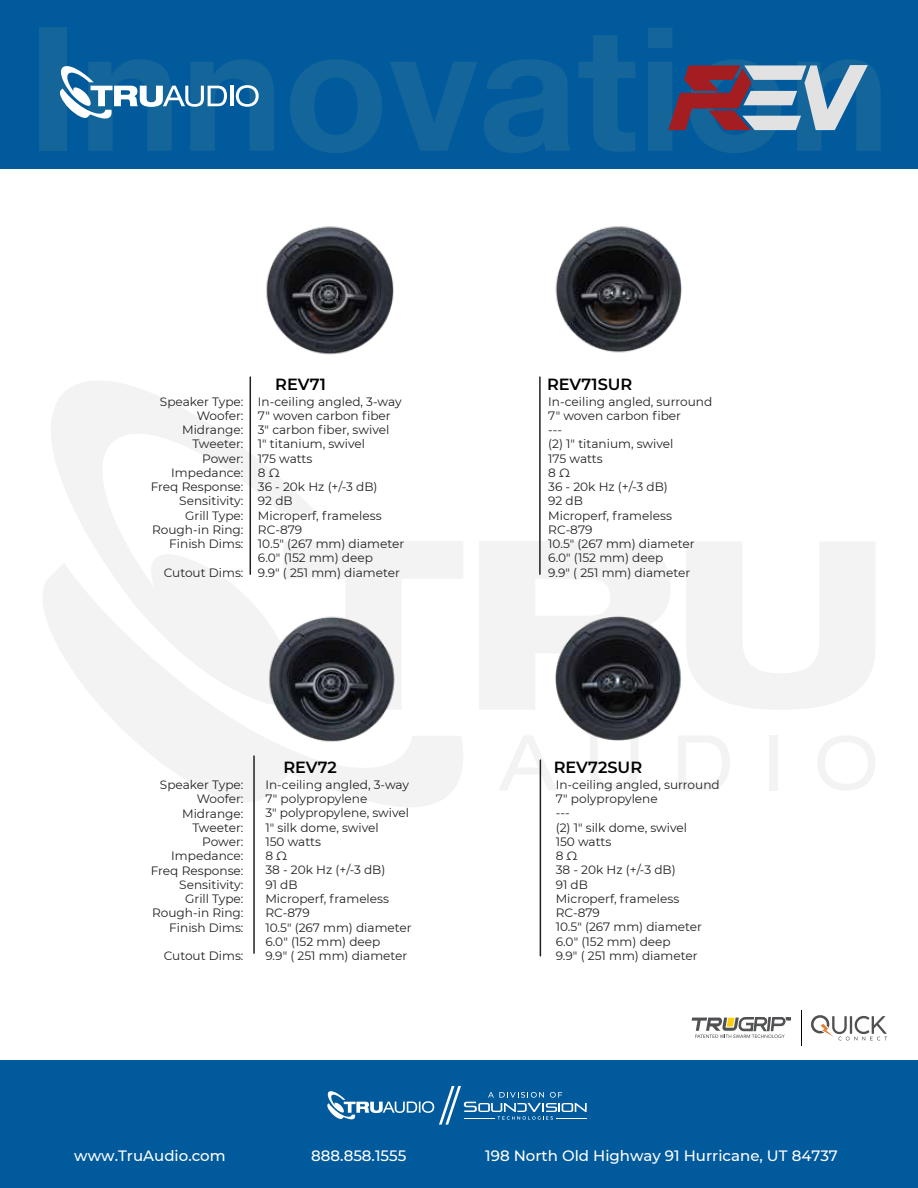
<style>
.page{position:relative;width:918px;height:1188px;background:#fff}
.page>*{position:absolute;margin:0;border:0;box-sizing:border-box;transform-origin:0 0}
.t1{font:600 16.2px "Montserrat";color:#010101}
.t2{font:500 15px "Montserrat";color:#fff}
.t3{font:12.15px/14.2px "Montserrat";color:#231f20}
</style>
<div class="page">
<svg style="left:51px;top:381px;width:265px;height:181px"></svg>
<svg style="left:43px;top:562px;width:420px;height:245px;fill:#f3f3f3"></svg>
<svg style="left:499px;top:753px;width:58px;height:38px"></svg>
<svg style="left:590px;top:753px;width:48px;height:37px"></svg>
<svg style="left:678px;top:747px;width:52px;height:43px"></svg>
<div style="left:770px;top:735px;width:8px;height:56px;background:#f3f3f3"></div>
<svg style="left:818px;top:736px;width:57px;height:54px"></svg>
<svg style="left:283px;top:541px;width:592px;height:169px;fill:#f3f3f3"></svg>
<svg style="left:692px;top:1017px;width:99px;height:21px"></svg>
<svg style="left:811px;top:1015px;width:76px;height:25px"></svg>
<hr style="left:802px;top:1010px;width:1px;height:36px;background:#010101">
<div style="left:0;top:1060px;width:918px;height:128px;background:#005a9c"></div>
<div style="left:0;top:0;width:918px;height:169px;background:#005a9c"></div>
<hr style="left:230px;top:86px;width:3px;height:20px;background:#fff">
<svg style="left:236px;top:85px;width:23px;height:22px"></svg>
<svg style="left:59px;top:66px;width:168px;height:53px"></svg>
<hr style="left:250px;top:377px;width:1px;height:197px;background:#231f20">
<hr style="left:539px;top:377px;width:2px;height:197px;background:#231f20">
<hr style="left:253px;top:756px;width:2px;height:197px;background:#231f20">
<hr style="left:540px;top:760px;width:1px;height:196px;background:#231f20">
<img style="left:266px;top:226px;width:128px;height:129px">
<img style="left:555px;top:226px;width:127px;height:127px">
<img style="left:221px;top:606px;width:217px;height:145px">
<img style="left:502px;top:605px;width:224px;height:148px">
<svg style="left:668px;top:65px;width:200px;height:65px"></svg>
<svg style="left:327px;top:1086px;width:260px;height:39px"></svg>
<p class="t3" style="left:151px;top:394px;width:94px;text-align:right">Speaker Type:<br>Woofer:<br>Midrange:<br>Tweeter:<br>Power:<br>Impedance:<br>Freq Response:<br>Sensitivity:<br>Grill Type:<br>Rough-in Ring:<br>Finish Dims:</p>
<p class="t3" style="left:164px;top:565px;width:81px">Cutout Dims:</p>
<h1 class="t1" style="left:275px;top:373px;width:52px">REV71</h1>
<h1 class="t1" style="left:547px;top:373px;width:87px">REV71SUR</h1>
<p class="t3" style="left:258px;top:394px;width:148px">In-ceiling angled, 3-way<br>7" woven carbon fiber<br>3" carbon fiber, swivel<br>1" titanium, swivel<br>175 watts<br>8 Ω<br>36 - 20k Hz (+/-3 dB)<br>92 dB<br>Microperf, frameless<br>RC-879<br>10.5" (267 mm) diameter<br>6.0" (152 mm) deep<br>9.9" ( 251 mm) diameter</p>
<p class="t3" style="left:548px;top:394px;width:166px">In-ceiling angled, surround<br>7" woven carbon fiber<br>---<br>(2) 1" titanium, swivel<br>175 watts<br>8 Ω<br>36 - 20k Hz (+/-3 dB)<br>92 dB<br>Microperf, frameless<br>RC-879<br>10.5" (267 mm) diameter<br>6.0" (152 mm) deep<br>9.9" ( 251 mm) diameter</p>
<p class="t3" style="left:151px;top:777px;width:94px;text-align:right">Speaker Type:<br>Woofer:<br>Midrange:<br>Tweeter:<br>Power:<br>Impedance:<br>Freq Response:<br>Sensitivity:<br>Grill Type:<br>Rough-in Ring:<br>Finish Dims:</p>
<p class="t3" style="left:164px;top:948px;width:81px">Cutout Dims:</p>
<h1 class="t1" style="left:283px;top:756px;width:55px">REV72</h1>
<h1 class="t1" style="left:554px;top:756px;width:90px">REV72SUR</h1>
<p class="t3" style="left:265px;top:777px;width:148px">In-ceiling angled, 3-way<br>7" polypropylene<br>3" polypropylene, swivel<br>1" silk dome, swivel<br>150 watts<br>8 Ω<br>38 - 20k Hz (+/-3 dB)<br>91 dB<br>Microperf, frameless<br>RC-879<br>10.5" (267 mm) diameter<br>6.0" (152 mm) deep<br>9.9" ( 251 mm) diameter</p>
<p class="t3" style="left:556px;top:777px;width:166px">In-ceiling angled, surround<br>7" polypropylene<br>---<br>(2) 1" silk dome, swivel<br>150 watts<br>8 Ω<br>38 - 20k Hz (+/-3 dB)<br>91 dB<br>Microperf, frameless<br>RC-879<br>10.5" (267 mm) diameter<br>6.0" (152 mm) deep<br>9.9" ( 251 mm) diameter</p>
<p class="t2" style="left:74px;top:1146px;width:153px">www.TruAudio.com</p>
<p class="t2" style="left:311px;top:1146px;width:97px">888.858.1555</p>
<p class="t2" style="left:485px;top:1146px;width:354px">198 North Old Highway 91 Hurricane, UT 84737</p>
</div>
